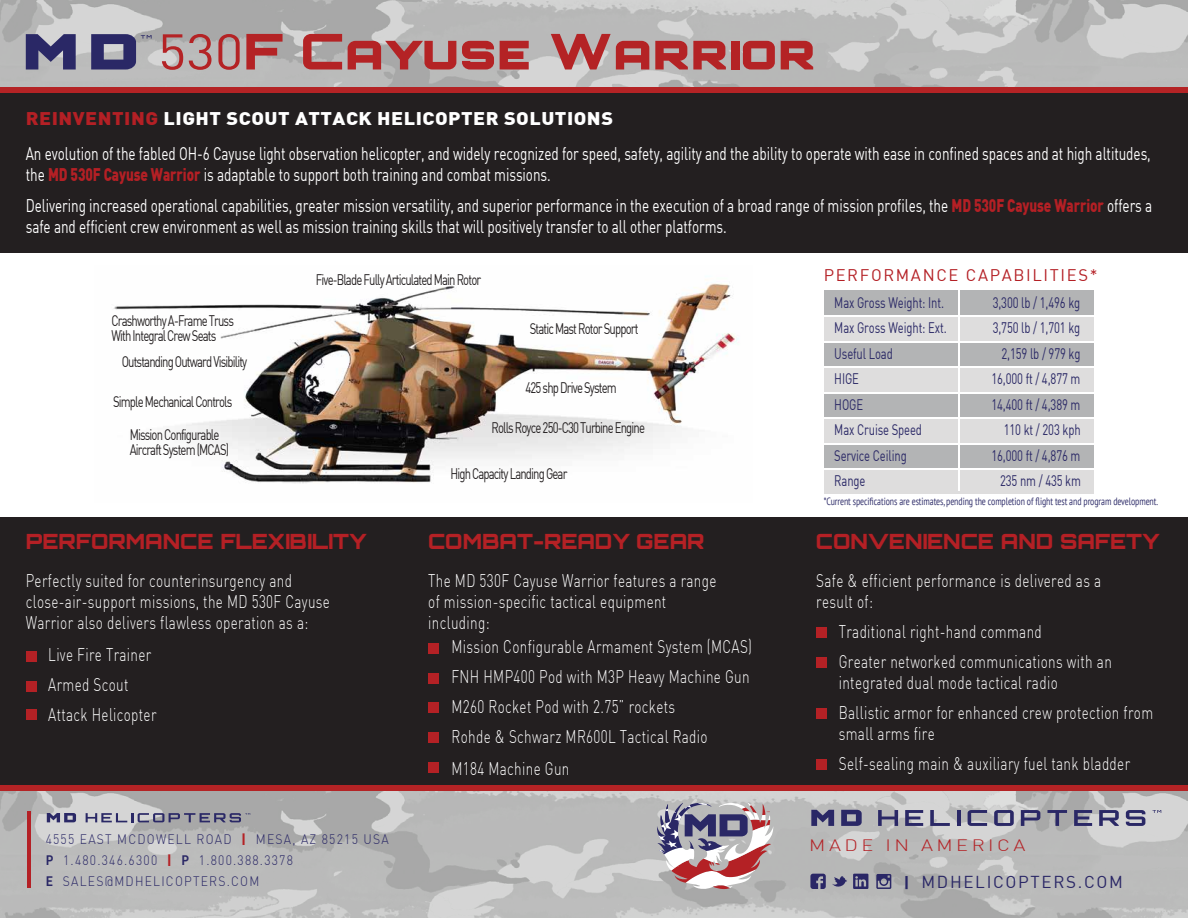
<style>
.page{position:relative;width:1188px;height:918px;background:#fff}
.page>*{position:absolute;margin:0;border:0;box-sizing:border-box;transform-origin:0 0}
.t1{font:900 49.35px "Orbitron";color:#b42325;scale:1.1 1}
.t2{font:900 21px "Orbitron";color:#b42025}
.t3{font:900 21px "Orbitron";color:#b42125}
.t4{font:300 18px/21px "DIN";letter-spacing:.025em;color:#fff;scale:.75 1}
.t5{font:18px/21px "DIN";letter-spacing:-.005em;color:#fff;scale:.75 1}
.t6{font:900 18px "DIN";letter-spacing:.025em;color:#fff;scale:1.1 1}
.t7{font:16.95px "DIN";letter-spacing:.1em;color:#2a2766}
.t8{font:16.5px "DIN";letter-spacing:.1em;color:#b42025}
.t9{font:300 16.2px "DIN";letter-spacing:.175em;color:#b42125;scale:1.23 1}
.t10{font:15px/15px "DIN";letter-spacing:-.075em;color:#231f20;scale:.75 1}
.t11{font:15px "DIN";letter-spacing:-.01em;color:#2a2866;scale:.75 1}
.t12{font:300 13.5px/21px "DIN";letter-spacing:.1em;color:#2a2866;scale:.9 1}
.t13{font:10.5px "PT Sans";letter-spacing:-.01em;color:#2a2866;scale:.75 1}
.s1{font-family:"DIN";font-weight:400}
.s2{color:#b42025}
.s3{font-weight:900;color:#b42025}
.s4{font-weight:900;color:#b42125}
.s5{font-family:"DIN Bold";font-weight:400}
.s6{font-weight:900;font-size:15.15px}
</style>
<div class="page">
<img style="left:0;top:790px;width:1188px;height:128px">
<div style="left:0;top:517px;width:1188px;height:271px;background:#231f20"></div>
<img style="left:0;top:0;width:1188px;height:87px">
<svg style="left:26px;top:34px;width:50px;height:36px;background:#575681"></svg>
<svg style="left:91px;top:34px;width:61px;height:36px;background:#69688b"></svg>
<div style="left:0;top:93px;width:1188px;height:160px;background:#231f20"></div>
<div style="left:0;top:87px;width:1188px;height:6px;background:#b42325"></div>
<div style="left:0;top:785px;width:1188px;height:5px;background:#b42325"></div>
<img style="left:113px;top:283px;width:626px;height:200px">
<div style="left:824px;top:290px;width:135px;height:25px;background:#b3b4b5"></div>
<div style="left:959px;top:290px;width:135px;height:25px;background:#b3b4b5"></div>
<div style="left:824px;top:341px;width:135px;height:25px;background:#b3b4b5"></div>
<div style="left:824px;top:443px;width:135px;height:25px;background:#b3b4b5"></div>
<div style="left:824px;top:418px;width:135px;height:25px;background:#dedddd"></div>
<div style="left:824px;top:392px;width:135px;height:25px;background:#b3b4b5"></div>
<div style="left:824px;top:367px;width:135px;height:25px;background:#dedddd"></div>
<div style="left:824px;top:469px;width:135px;height:25px;background:#dedddd"></div>
<div style="left:959px;top:341px;width:135px;height:25px;background:#b3b4b5"></div>
<div style="left:959px;top:443px;width:135px;height:25px;background:#b3b4b5"></div>
<div style="left:959px;top:418px;width:135px;height:25px;background:#dedddd"></div>
<div style="left:959px;top:392px;width:135px;height:25px;background:#b3b4b5"></div>
<div style="left:959px;top:367px;width:135px;height:25px;background:#dedddd"></div>
<div style="left:959px;top:469px;width:135px;height:25px;background:#dedddd"></div>
<div style="left:824px;top:316px;width:135px;height:25px;background:#dedddd"></div>
<div style="left:959px;top:316px;width:135px;height:25px;background:#dedddd"></div>
<hr style="left:824px;top:315px;width:270px;height:2px;background:#fff">
<hr style="left:824px;top:468px;width:270px;height:2px;background:#fff">
<hr style="left:824px;top:443px;width:270px;height:1px;background:#fff">
<hr style="left:824px;top:417px;width:270px;height:2px;background:#fff">
<hr style="left:824px;top:392px;width:270px;height:1px;background:#fff">
<hr style="left:824px;top:366px;width:270px;height:2px;background:#fff">
<hr style="left:824px;top:341px;width:270px;height:1px;background:#fff">
<hr style="left:959px;top:291px;width:1px;height:200px;background:#fff">
<div style="left:26px;top:651px;width:11px;height:11px;background:#b42125"></div>
<div style="left:26px;top:709px;width:11px;height:11px;background:#b42125"></div>
<div style="left:26px;top:681px;width:11px;height:11px;background:#b42125"></div>
<div style="left:428px;top:732px;width:11px;height:11px;background:#b42125"></div>
<div style="left:428px;top:762px;width:11px;height:11px;background:#b42125"></div>
<div style="left:428px;top:702px;width:11px;height:11px;background:#b42125"></div>
<div style="left:428px;top:673px;width:11px;height:11px;background:#b42125"></div>
<div style="left:428px;top:643px;width:11px;height:11px;background:#b42125"></div>
<div style="left:816px;top:627px;width:11px;height:11px;background:#b42125"></div>
<div style="left:816px;top:708px;width:11px;height:10px;background:#b42125"></div>
<div style="left:816px;top:657px;width:11px;height:11px;background:#b42125"></div>
<div style="left:816px;top:759px;width:11px;height:11px;background:#b42125"></div>
<svg style="left:657px;top:803px;width:117px;height:87px"></svg>
<svg style="left:878px;top:810px;width:20px;height:16px"></svg>
<svg style="left:905px;top:810px;width:18px;height:16px"></svg>
<svg style="left:930px;top:810px;width:20px;height:16px"></svg>
<hr style="left:957px;top:810px;width:4px;height:16px;background:#2a2866">
<svg style="left:968px;top:810px;width:19px;height:16px"></svg>
<svg style="left:994px;top:810px;width:20px;height:16px"></svg>
<svg style="left:1021px;top:810px;width:19px;height:16px"></svg>
<svg style="left:1047px;top:810px;width:20px;height:16px"></svg>
<svg style="left:1074px;top:810px;width:18px;height:16px"></svg>
<svg style="left:1099px;top:810px;width:20px;height:16px"></svg>
<svg style="left:1126px;top:810px;width:19px;height:16px"></svg>
<svg style="left:811px;top:810px;width:23px;height:16px"></svg>
<svg style="left:841px;top:810px;width:21px;height:16px"></svg>
<svg style="left:1153px;top:810px;width:8px;height:3px"></svg>
<svg style="left:853px;top:874px;width:15px;height:15px"></svg>
<svg style="left:810px;top:874px;width:16px;height:15px"></svg>
<svg style="left:832px;top:876px;width:15px;height:13px"></svg>
<svg style="left:876px;top:874px;width:15px;height:15px"></svg>
<hr style="left:27px;top:811px;width:4px;height:76px;background:#b42025">
<svg style="left:47px;top:813px;width:29px;height:9px"></svg>
<svg style="left:86px;top:813px;width:164px;height:9px"></svg>
<h1 class="t1" style="left:158px;top:21px;width:599px"><span class="s1">530</span>F Cayuse Warrior</h1>
<p class="t6" style="left:26px;top:106px;width:535px"><span class="s2">REINVENTING</span> LIGHT SCOUT ATTACK HELICOPTER SOLUTIONS</p>
<p class="t5" style="left:26px;top:142px;width:1502px">An evolution of the fabled OH-6 Cayuse light observation helicopter, and widely recognized for speed, safety, agility and the ability to operate with ease in confined spaces and at high altitudes, the <span class="s3">MD 530F Cayuse Warrior</span> is adaptable to support both training and combat missions.</p>
<p class="t5" style="left:26px;top:195px;width:1504px">Delivering increased operational capabilities, greater mission versatility, and superior performance in the execution of a broad range of mission profiles, the <span class="s3">MD 530F Cayuse Warrior</span> offers a safe and efficient crew environment as well as mission training skills that will positively transfer to all other platforms.</p>
<p class="t10" style="left:111px;top:312px;width:165px">Crashworthy A-Frame Truss<br>With Integral Crew Seats</p>
<p class="t10" style="left:122px;top:354px;width:169px">Outstanding Outward Visibility</p>
<p class="t10" style="left:113px;top:394px;width:161px">Simple Mechanical Controls</p>
<p class="t10" style="left:130px;top:427px;width:134px">Mission Configurable<br>Aircraft System (MCAS)</p>
<p class="t10" style="left:316px;top:272px;width:222px">Five-Blade Fully Articulated Main Rotor</p>
<p class="t10" style="left:530px;top:320px;width:146px">Static Mast Rotor Support</p>
<p class="t10" style="left:526px;top:380px;width:123px">425 shp Drive System</p>
<p class="t10" style="left:492px;top:420px;width:206px">Rolls Royce 250-C30 Turbine Engine</p>
<p class="t10" style="left:450px;top:465px;width:158px">High Capacity Landing Gear</p>
<p class="t8" style="left:824px;top:265px;width:275px">PERFORMANCE CAPABILITIES*</p>
<p class="t11" style="left:834px;top:293px;width:148px">Max Gross Weight: Int.</p>
<p class="t11" style="left:993px;top:293px;width:118px">3,300 lb / 1,496 kg</p>
<p class="t11" style="left:834px;top:344px;width:80px">Useful Load</p>
<p class="t11" style="left:834px;top:319px;width:152px">Max Gross Weight: Ext.</p>
<p class="t11" style="left:993px;top:319px;width:118px">3,750 lb / 1,701 kg</p>
<p class="t11" style="left:1002px;top:344px;width:107px">2,159 lb / 979 kg</p>
<p class="t11" style="left:834px;top:370px;width:34px">HIGE</p>
<p class="t11" style="left:991px;top:370px;width:120px">16,000 ft / 4,877 m</p>
<p class="t11" style="left:834px;top:395px;width:40px">HOGE</p>
<p class="t11" style="left:991px;top:395px;width:120px">14,400 ft / 4,389 m</p>
<p class="t11" style="left:834px;top:421px;width:119px">Max Cruise Speed</p>
<p class="t11" style="left:1004px;top:421px;width:104px">110 kt / 203 kph</p>
<p class="t11" style="left:834px;top:446px;width:98px">Service Ceiling</p>
<p class="t11" style="left:991px;top:446px;width:120px">16,000 ft / 4,876 m</p>
<p class="t11" style="left:834px;top:472px;width:43px">Range</p>
<p class="t11" style="left:1000px;top:472px;width:109px">235 nm / 435 km</p>
<p class="t13" style="left:824px;top:495px;width:447px">*Current specifications are estimates, pending the completion of flight test and program development.</p>
<p class="t2" style="left:26px;top:528px;width:342px">PERFORMANCE FLEXIBILITY</p>
<p class="t2" style="left:816px;top:528px;width:345px">CONVENIENCE AND SAFETY</p>
<p class="t4" style="left:26px;top:570px;width:407px">Perfectly suited for counterinsurgency and close-air-support missions, the MD 530F Cayuse<br>Warrior also delivers flawless operation as a:</p>
<p class="t4" style="left:816px;top:570px;width:381px">Safe &amp; efficient performance is delivered as a result of:</p>
<p class="t3" style="left:428px;top:528px;width:278px">COMBAT-READY GEAR</p>
<p class="t4" style="left:428px;top:570px;width:386px">The MD 530F Cayuse Warrior features a range of mission-specific tactical equipment including:</p>
<p class="t4" style="left:452px;top:631px;width:402px;line-height:30.5px">Mission Configurable Armament System (MCAS)<br>FNH HMP400 Pod with M3P Heavy Machine Gun M260 Rocket Pod with 2.75” rockets<br>Rohde &amp; Schwarz MR600L Tactical Radio<br>M184 Machine Gun</p>
<p class="t4" style="left:839px;top:617px;width:366px;line-height:30px">Traditional right-hand command<br>Greater networked communications with an</p>
<p class="t4" style="left:839px;top:668px;width:421px;line-height:30px">integrated dual mode tactical radio<br>Ballistic armor for enhanced crew protection from</p>
<p class="t4" style="left:839px;top:719px;width:390px;line-height:30px">small arms fire<br>Self-sealing main &amp; auxiliary fuel tank bladder</p>
<p class="t4" style="left:48px;top:639px;width:146px;line-height:30px">Live Fire Trainer<br>Armed Scout<br>Attack Helicopter</p>
<p class="t12" style="left:46px;top:828px;width:383px">4555 EAST MCDOWELL ROAD <span class="s4">|</span> MESA, AZ 85215 USA<br><span class="s5">P</span> 1.480.346.6300 <span class="s4">|</span> <span class="s5">P</span> 1.800.388.3378<br><span class="s5">E</span> SALES@MDHELICOPTERS.COM</p>
<p class="t9" style="left:809px;top:836px;width:177px">MADE IN AMERICA</p>
<p class="t7" style="left:904px;top:871px;width:220px"><span class="s6">|</span> MDHELICOPTERS.COM</p>
</div>
